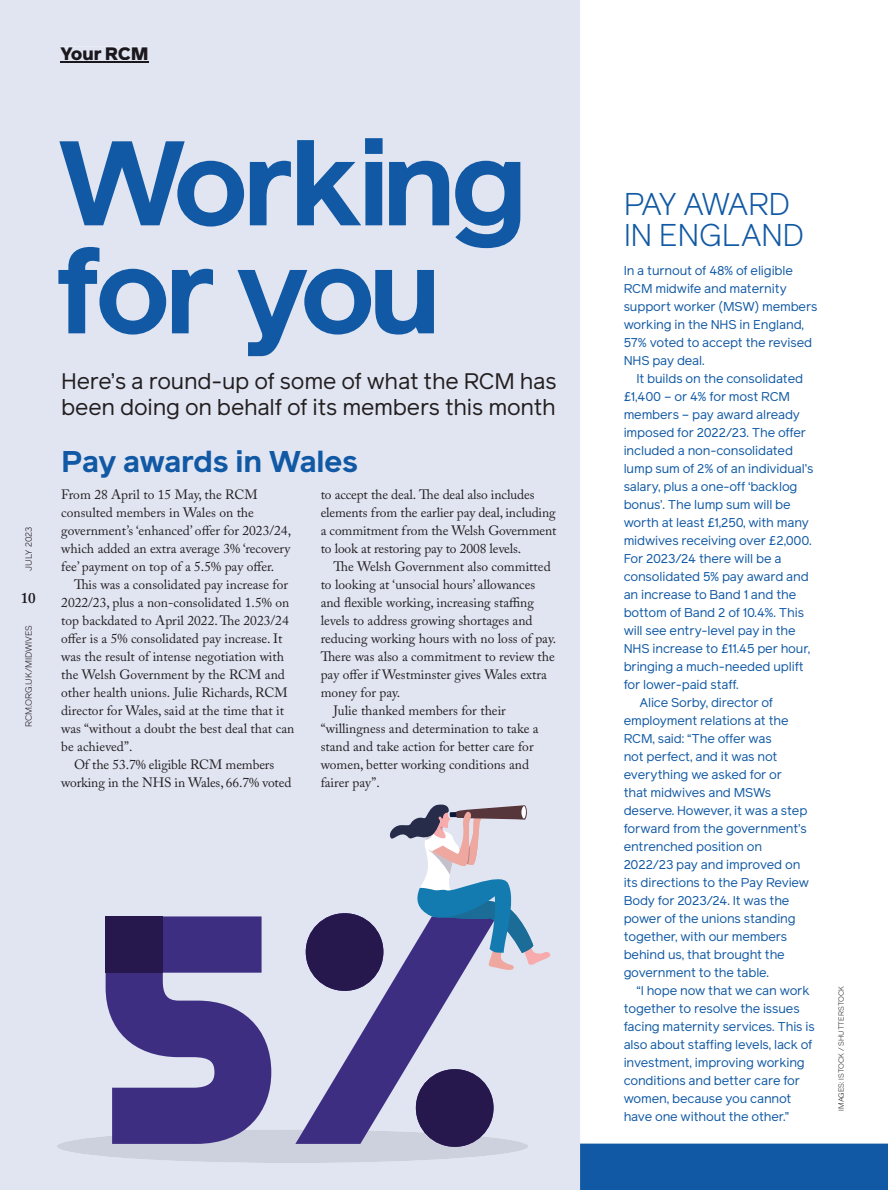
<style>
.page{position:relative;width:888px;height:1190px;background:#fff}
.page>*{position:absolute;margin:0;border:0;box-sizing:border-box;transform-origin:0 0}
.t1{font:700 120px/108px "Reader Pro";letter-spacing:-.07em;color:#1159a4}
.t2{font:300 31.5px/31.5px "Reader Pro";letter-spacing:-.02em;color:#1159a4}
.t3{font:700 30px "Reader Pro";letter-spacing:-.03em;color:#1159a4}
.t4{font:22.5px/26.2px "Reader Pro";letter-spacing:-.01em;color:#231f20}
.t5{font:900 18px "Reader Pro";letter-spacing:-.035em;color:#1b181d}
.t6{font:600 15px "Adobe Caslon Pro";color:#1b181d}
.t7{font:13.5px/18px "Adobe Caslon Pro";color:#231f20}
.t8{font:12.75px/18px "Reader Pro";letter-spacing:-.01em;color:#1159a4}
.t9{font:300 9px "Reader Pro";color:#1b181d}
.t10{font:300 7.5px "Reader Pro";color:#231f20}
</style>
<div class="page">
<div style="left:0;top:0;width:580px;height:1190px;background:#e1e5f2"></div>
<div style="left:22px;top:593px;width:13px;height:10px;background:#e1e5f2"></div>
<div style="left:25px;top:625px;width:7px;height:101px;background:#e1e5f2"></div>
<div style="left:25px;top:527px;width:7px;height:43px;background:#e1e5f2"></div>
<hr style="left:60px;top:62px;width:89px;height:1px;background:#1b181d">
<div style="left:61px;top:47px;width:86px;height:13px;background:#e1e5f2"></div>
<div style="left:580px;top:1143px;width:308px;height:47px;background:#1159a4"></div>
<div style="left:57px;top:1129px;width:471px;height:34px;background:#cdd0dd;border-radius:50%"></div>
<svg style="left:106px;top:916px;width:165px;height:228px;background:#6c62a2"></svg>
<div style="left:106px;top:916px;width:57px;height:56px;background:#26174c"></div>
<div style="left:295px;top:913px;width:202px;height:231px;background:#e1e5f2"></div>
<svg style="left:306px;top:913px;width:187px;height:234px;background:#8079a5"></svg>
<svg style="left:387px;top:804px;width:164px;height:167px;background:#a7b0ca"></svg>
<h3 class="t5" style="left:60px;top:47px;width:90px">Your RCM</h3>
<p class="t9" style="left:25px;top:570px;width:46px;rotate:-90deg">JULY 2023</p>
<p class="t6" style="left:21px;top:592px;width:16px">10</p>
<p class="t9" style="left:25px;top:727px;width:104px;rotate:-90deg">RCM.ORG.UK/MIDWIVES</p>
<h1 class="t1" style="left:56px;top:139px;width:475px">Working for you</h1>
<h3 class="t4" style="left:61px;top:370px;width:497px">Here’s a round-up of some of what the RCM has been doing on behalf of its members this month</h3>
<h3 class="t3" style="left:61px;top:451px;width:299px">Pay awards in Wales</h3>
<p class="t7" style="left:61px;top:487px;width:231px">From 28 April to 15 May, the RCM consulted members in Wales on the government’s ‘enhanced’ offer for 2023/24, which added an extra average 3% ‘recovery fee’ payment on top of a 5.5% pay offer.</p>
<p class="t7" style="left:61px;top:577px;width:235px;text-indent:13px">This was a consolidated pay increase for 2022/23, plus a non-consolidated 1.5% on top backdated to April 2022. The 2023/24 offer is a 5% consolidated pay increase. It was the result of intense negotiation with the Welsh Government by the RCM and other health unions. Julie Richards, RCM director for Wales, said at the time that it was “without a doubt the best deal that can be achieved”.</p>
<p class="t7" style="left:61px;top:757px;width:232px;text-align:center">Of the 53.7% eligible RCM members working in the NHS in Wales, 66.7% voted</p>
<p class="t7" style="left:321px;top:487px;width:237px">to accept the deal. The deal also includes elements from the earlier pay deal, including a commitment from the Welsh Government to look at restoring pay to 2008 levels.</p>
<p class="t7" style="left:333px;top:559px;width:219px">The Welsh Government also committed</p>
<p class="t7" style="left:321px;top:577px;width:216px">to looking at ‘unsocial hours’ allowances</p>
<p class="t7" style="left:321px;top:594px;width:215px">and flexible working, increasing staffing</p>
<p class="t7" style="left:321px;top:612px;width:213px">levels to address growing shortages and</p>
<p class="t7" style="left:321px;top:630px;width:237px">reducing working hours with no loss of pay.</p>
<p class="t7" style="left:321px;top:648px;width:236px">There was also a commitment to review the</p>
<p class="t7" style="left:321px;top:666px;width:228px">pay offer if Westminster gives Wales extra</p>
<p class="t7" style="left:321px;top:684px;width:81px">money for pay.</p>
<p class="t7" style="left:333px;top:702px;width:174px">Julie thanked members for their</p>
<p class="t7" style="left:321px;top:720px;width:219px">“willingness and determination to take a</p>
<p class="t7" style="left:321px;top:738px;width:214px">stand and take action for better care for</p>
<p class="t7" style="left:321px;top:756px;width:210px">women, better working conditions and</p>
<p class="t7" style="left:321px;top:774px;width:61px">fairer pay”.</p>
<h2 class="t2" style="left:624px;top:191px;width:182px">PAY AWARD<br>IN ENGLAND</h2>
<p class="t8" style="left:624px;top:262px;width:195px">In a turnout of 48% of eligible<br>RCM midwife and maternity support worker (MSW) members working in the NHS in England,<br>57% voted to accept the revised<br>NHS pay deal.</p>
<p class="t8" style="left:636px;top:370px;width:168px">It builds on the consolidated</p>
<p class="t8" style="left:624px;top:388px;width:168px">£1,400 – or 4% for most RCM</p>
<p class="t8" style="left:624px;top:406px;width:178px">members – pay award already</p>
<p class="t8" style="left:624px;top:424px;width:184px">imposed for 2022/23. The offer</p>
<p class="t8" style="left:624px;top:442px;width:171px">included a non-consolidated</p>
<p class="t8" style="left:624px;top:460px;width:191px">lump sum of 2% of an individual’s</p>
<p class="t8" style="left:624px;top:478px;width:175px">salary, plus a one-off ‘backlog</p>
<p class="t8" style="left:624px;top:496px;width:169px">bonus’. The lump sum will be</p>
<p class="t8" style="left:624px;top:514px;width:187px">worth at least £1,250, with many</p>
<p class="t8" style="left:624px;top:532px;width:189px">midwives receiving over £2,000.</p>
<p class="t8" style="left:624px;top:550px;width:159px">For 2023/24 there will be a</p>
<p class="t8" style="left:624px;top:568px;width:187px">consolidated 5% pay award and</p>
<p class="t8" style="left:624px;top:586px;width:174px">an increase to Band 1 and the</p>
<p class="t8" style="left:624px;top:604px;width:182px">bottom of Band 2 of 10.4%. This</p>
<p class="t8" style="left:624px;top:622px;width:173px">will see entry-level pay in the</p>
<p class="t8" style="left:624px;top:640px;width:188px">NHS increase to £11.45 per hour,</p>
<p class="t8" style="left:624px;top:658px;width:182px">bringing a much-needed uplift</p>
<p class="t8" style="left:624px;top:676px;width:116px">for lower-paid staff.</p>
<p class="t8" style="left:639px;top:694px;width:135px">Alice Sorby, director of</p>
<p class="t8" style="left:624px;top:712px;width:166px">employment relations at the</p>
<p class="t8" style="left:624px;top:730px;width:150px">RCM, said: “The offer was</p>
<p class="t8" style="left:624px;top:748px;width:155px">not perfect, and it was not</p>
<p class="t8" style="left:624px;top:766px;width:160px">everything we asked for or</p>
<p class="t8" style="left:624px;top:784px;width:149px">that midwives and MSWs</p>
<p class="t8" style="left:624px;top:802px;width:185px">deserve. However, it was a step</p>
<p class="t8" style="left:624px;top:820px;width:185px">forward from the government’s</p>
<p class="t8" style="left:624px;top:838px;width:140px">entrenched position on</p>
<p class="t8" style="left:624px;top:856px;width:178px">2022/23 pay and improved on</p>
<p class="t8" style="left:624px;top:874px;width:187px">its directions to the Pay Review</p>
<p class="t8" style="left:624px;top:892px;width:167px">Body for 2023/24. It was the</p>
<p class="t8" style="left:624px;top:910px;width:174px">power of the unions standing</p>
<p class="t8" style="left:624px;top:928px;width:165px">together, with our members</p>
<p class="t8" style="left:624px;top:946px;width:163px">behind us, that brought the</p>
<p class="t8" style="left:624px;top:964px;width:147px">government to the table.</p>
<p class="t8" style="left:636px;top:982px;width:175px">“I hope now that we can work</p>
<p class="t8" style="left:624px;top:1000px;width:178px">together to resolve the issues</p>
<p class="t8" style="left:624px;top:1018px;width:193px">facing maternity services. This is</p>
<p class="t8" style="left:624px;top:1036px;width:190px">also about staffing levels, lack of</p>
<p class="t8" style="left:624px;top:1054px;width:183px">investment, improving working</p>
<p class="t8" style="left:624px;top:1072px;width:178px">conditions and better care for</p>
<p class="t8" style="left:624px;top:1090px;width:169px">women, because you cannot</p>
<p class="t8" style="left:624px;top:1108px;width:167px">have one without the other.”</p>
<p class="t10" style="left:838px;top:1111px;width:126px;rotate:-90deg">IMAGES: ISTOCK / SHUTTERSTOCK</p>
</div>
